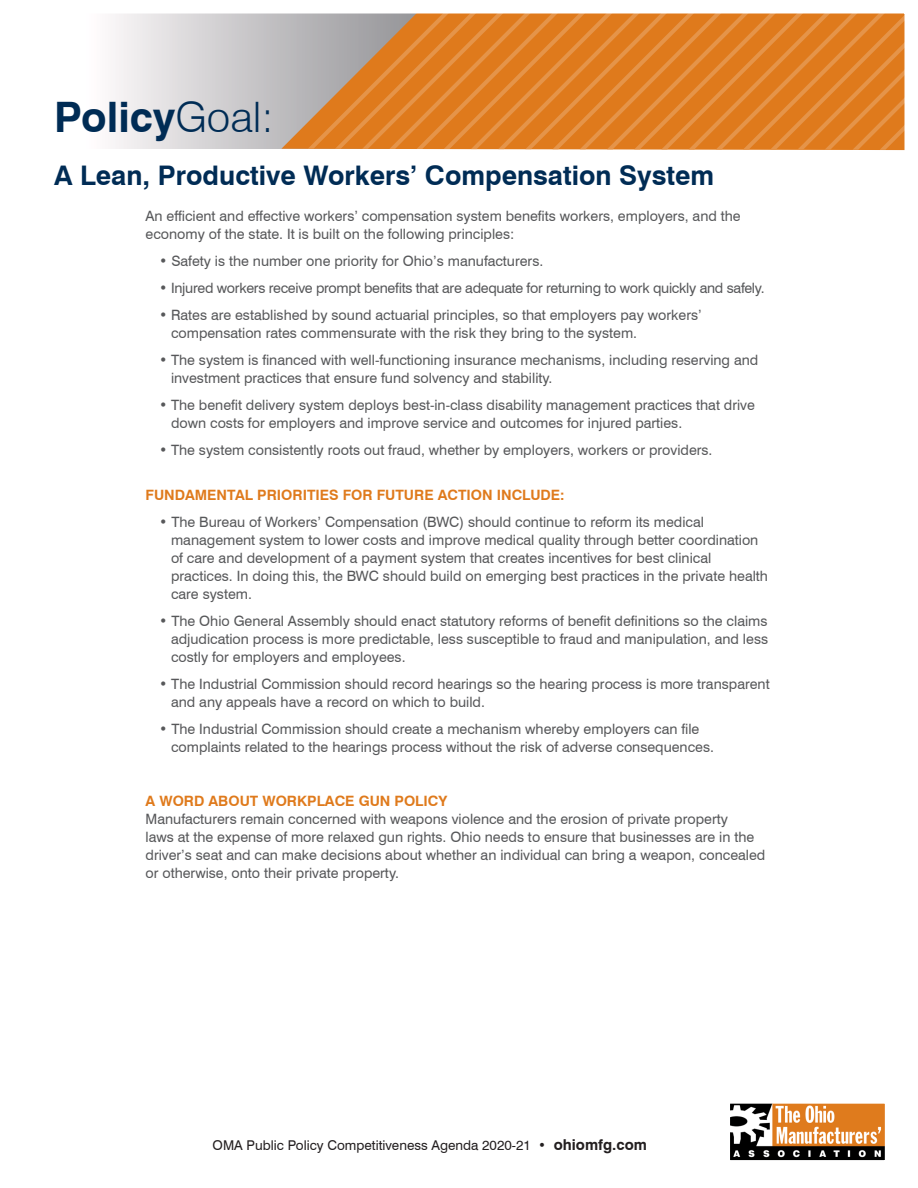
<style>
.page{position:relative;width:918px;height:1188px;background:#fff}
.page>*{position:absolute;margin:0;border:0;box-sizing:border-box;transform-origin:0 0}
.L-Headline{font:700 42px "Swiss 721 BT";color:#002c55}
.Orange{font:700 27px "Swiss 721 BT";color:#002c55}
.Bullets{font:14.25px/18px "Swiss 721 BT";color:#57585a}
.Copy{font:14.25px/18px "Swiss 721 BT";color:#57585a}
.Bullets-2{font:14.25px "Swiss 721 BT";letter-spacing:-.02em;color:#57585a}
.Copy-2{font:700 14.25px "Swiss 721 BT";color:#df7a1c}
.t1{font:13.5px "Swiss 721 BT";color:#231f20}
.s1{font-weight:300}
.s2{font-weight:700;font-size:15px}
</style>
<div class="page">
<svg style="left:730px;top:1103px;width:155px;height:58px"></svg>
<svg style="left:115px;top:13px;width:790px;height:138px;background:#db9759"></svg>
<p class="L-Headline" style="left:54px;top:92px;width:221px">Policy<span class="s1">Goal:</span></p>
<p class="Orange" style="left:54px;top:159px;width:662px">A Lean, Productive Workers’ Compensation System</p>
<p class="Copy" style="left:146px;top:207px;width:597px">An efficient and effective workers’ compensation system benefits workers, employers, and the economy of the state. It is built on the following principles:</p>
<p class="Bullets" style="left:159px;top:252px;width:386px">• Safety is the number one priority for Ohio’s manufacturers.</p>
<p class="Bullets-2" style="left:159px;top:280px;width:607px">• Injured workers receive prompt benefits that are adequate for returning to work quickly and safely.</p>
<p class="Bullets" style="left:171px;top:306px;width:532px;text-indent:-12px">• Rates are established by sound actuarial principles, so that employers pay workers’ compensation rates commensurate with the risk they bring to the system.</p>
<p class="Bullets" style="left:171px;top:351px;width:589px;text-indent:-12px">• The system is financed with well-functioning insurance mechanisms, including reserving and investment practices that ensure fund solvency and stability.</p>
<p class="Bullets" style="left:171px;top:396px;width:585px;text-indent:-12px">• The benefit delivery system deploys best-in-class disability management practices that drive down costs for employers and improve service and outcomes for injured parties.</p>
<p class="Bullets" style="left:159px;top:441px;width:555px">• The system consistently roots out fraud, whether by employers, workers or providers.</p>
<p class="Copy-2" style="left:146px;top:487px;width:421px">FUNDAMENTAL PRIORITIES FOR FUTURE ACTION INCLUDE:</p>
<p class="Bullets" style="left:171px;top:513px;width:599px;text-indent:-12px">• The Bureau of Workers’ Compensation (BWC) should continue to reform its medical management system to lower costs and improve medical quality through better coordination of care and development of a payment system that creates incentives for best clinical practices. In doing this, the BWC should build on emerging best practices in the private health care system.</p>
<p class="Bullets" style="left:171px;top:612px;width:599px;text-align:justify;text-indent:-12px">• The Ohio General Assembly should enact statutory reforms of benefit definitions so the claims adjudication process is more predictable, less susceptible to fraud and manipulation, and less costly for employers and employees.</p>
<p class="Bullets" style="left:171px;top:675px;width:600px;text-indent:-12px">• The Industrial Commission should record hearings so the hearing process is more transparent and any appeals have a record on which to build.</p>
<p class="Bullets" style="left:171px;top:720px;width:544px;text-indent:-12px">• The Industrial Commission should create a mechanism whereby employers can file complaints related to the hearings process without the risk of adverse consequences.</p>
<p class="Copy-2" style="left:146px;top:793px;width:303px">A WORD ABOUT WORKPLACE GUN POLICY</p>
<p class="Copy" style="left:146px;top:810px;width:621px">Manufacturers remain concerned with weapons violence and the erosion of private property<br>laws at the expense of more relaxed gun rights. Ohio needs to ensure that businesses are in the driver’s seat and can make decisions about whether an individual can bring a weapon, concealed or otherwise, onto their private property.</p>
<p class="t1" style="left:213px;top:1137px;width:436px">OMA Public Policy Competitiveness Agenda 2020-21 • <span class="s2">ohiomfg.com</span></p>
</div>
